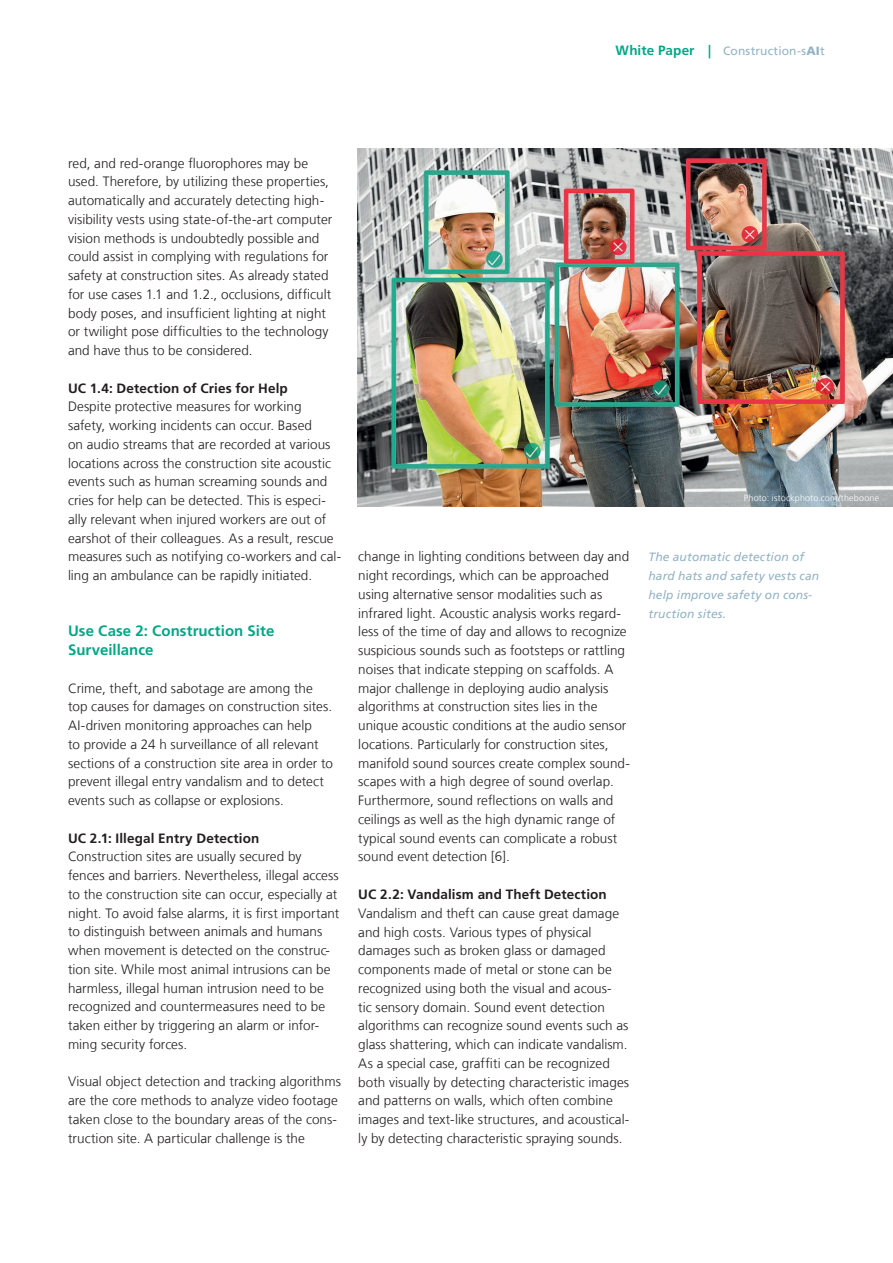
<style>
.page{position:relative;width:893px;height:1263px;background:#fff}
.page>*{position:absolute;margin:0;border:0;box-sizing:border-box;transform-origin:0 0}
.t1{font:700 15px/18.8px "Frutiger LT Com";letter-spacing:.005em;color:#00a786}
.t2{font:300 13.5px/18.8px "Frutiger LT Com";color:#231f20}
.t3{font:700 13.5px "Frutiger LT Com";letter-spacing:.01em;color:#231f20}
.t4{font:italic 12px/18.8px "Frutiger LT Com";letter-spacing:.015em;color:#93b3c3}
.t5{font:12px "Frutiger LT Com";letter-spacing:.015em;color:#93b3c3}
.t6{font:300 9px "Frutiger LT Com";letter-spacing:.02em;color:#fff}
.s1{font-weight:700;font-size:13.5px;color:#00a786}
.s2{font-weight:900}
</style>
<div class="page">
<img style="left:358px;top:149px;width:535px;height:358px">
<p class="t5" style="left:616px;top:44px;width:211px"><span class="s1">White Paper |</span> Construction-s<span class="s2">AI</span>t</p>
<p class="t2" style="left:68px;top:154px;width:266px">red, and red-orange fluorophores may be used. Therefore, by utilizing these properties, automatically and accurately detecting high&shy;visibility vests using state-of-the-art computer vision methods is undoubtedly possible and could assist in complying with regulations for safety at construction sites. As already stated for use cases 1.1 and 1.2., occlusions, difficult body poses, and insufficient lighting at night or twilight pose difficulties to the technology and have thus to be considered.</p>
<p class="t3" style="left:68px;top:380px;width:221px">UC 1.4: Detection of Cries for Help</p>
<p class="t2" style="left:68px;top:397px;width:275px">Despite protective measures for working safety, working incidents can occur. Based<br>on audio streams that are recorded at various locations across the construction site acoustic events such as human screaming sounds and cries for help can be detected. This is especi&shy;ally relevant when injured workers are out of earshot of their colleagues. As a result, rescue measures such as notifying co-workers and cal&shy;ling an ambulance can be rapidly initiated.</p>
<p class="t1" style="left:68px;top:622px;width:208px">Use Case 2: Construction Site<br>Surveillance</p>
<p class="t2" style="left:68px;top:679px;width:266px">Crime, theft, and sabotage are among the top causes for damages on construction sites.<br>AI-driven monitoring approaches can help<br>to provide a 24 h surveillance of all relevant sections of a construction site area in order to prevent illegal entry vandalism and to detect events such as collapse or explosions.</p>
<p class="t3" style="left:68px;top:830px;width:193px">UC 2.1: Illegal Entry Detection</p>
<p class="t2" style="left:68px;top:847px;width:273px">Construction sites are usually secured by fences and barriers. Nevertheless, illegal access to the construction site can occur, especially at night. To avoid false alarms, it is first important to distinguish between animals and humans when movement is detected on the construc&shy;tion site. While most animal intrusions can be harmless, illegal human intrusion need to be recognized and countermeasures need to be taken either by triggering an alarm or infor&shy;ming security forces.</p>
<p class="t2" style="left:68px;top:1072px;width:274px">Visual object detection and tracking algorithms are the core methods to analyze video footage taken close to the boundary areas of the cons&shy;truction site. A particular challenge is the</p>
<p class="t2" style="left:358px;top:547px;width:273px">change in lighting conditions between day and night recordings, which can be approached using alternative sensor modalities such as infrared light. Acoustic analysis works regard&shy;less of the time of day and allows to recognize suspicious sounds such as footsteps or rattling noises that indicate stepping on scaffolds. A major challenge in deploying audio analysis algorithms at construction sites lies in the unique acoustic conditions at the audio sensor locations. Particularly for construction sites, manifold sound sources create complex sound&shy;scapes with a high degree of sound overlap.<br>Furthermore, sound reflections on walls and ceilings as well as the high dynamic range of typical sound events can complicate a robust sound event detection [6].</p>
<p class="t3" style="left:358px;top:886px;width:250px">UC 2.2: Vandalism and Theft Detection</p>
<p class="t2" style="left:358px;top:904px;width:273px">Vandalism and theft can cause great damage and high costs. Various types of physical damages such as broken glass or damaged components made of metal or stone can be recognized using both the visual and acous-<br>tic sensory domain. Sound event detection algorithms can recognize sound events such as glass shattering, which can indicate vandalism.<br>As a special case, graffiti can be recognized both visually by detecting characteristic images and patterns on walls, which often combine images and text-like structures, and acoustical&shy;ly by detecting characteristic spraying sounds.</p>
<p class="t6" style="left:744px;top:492px;width:137px">Photo: istockphoto.com/theboone</p>
<p class="t4" style="left:648px;top:548px;width:172px">The automatic detection of hard hats and safety vests can help improve safety on cons&shy;truction sites.</p>
</div>
